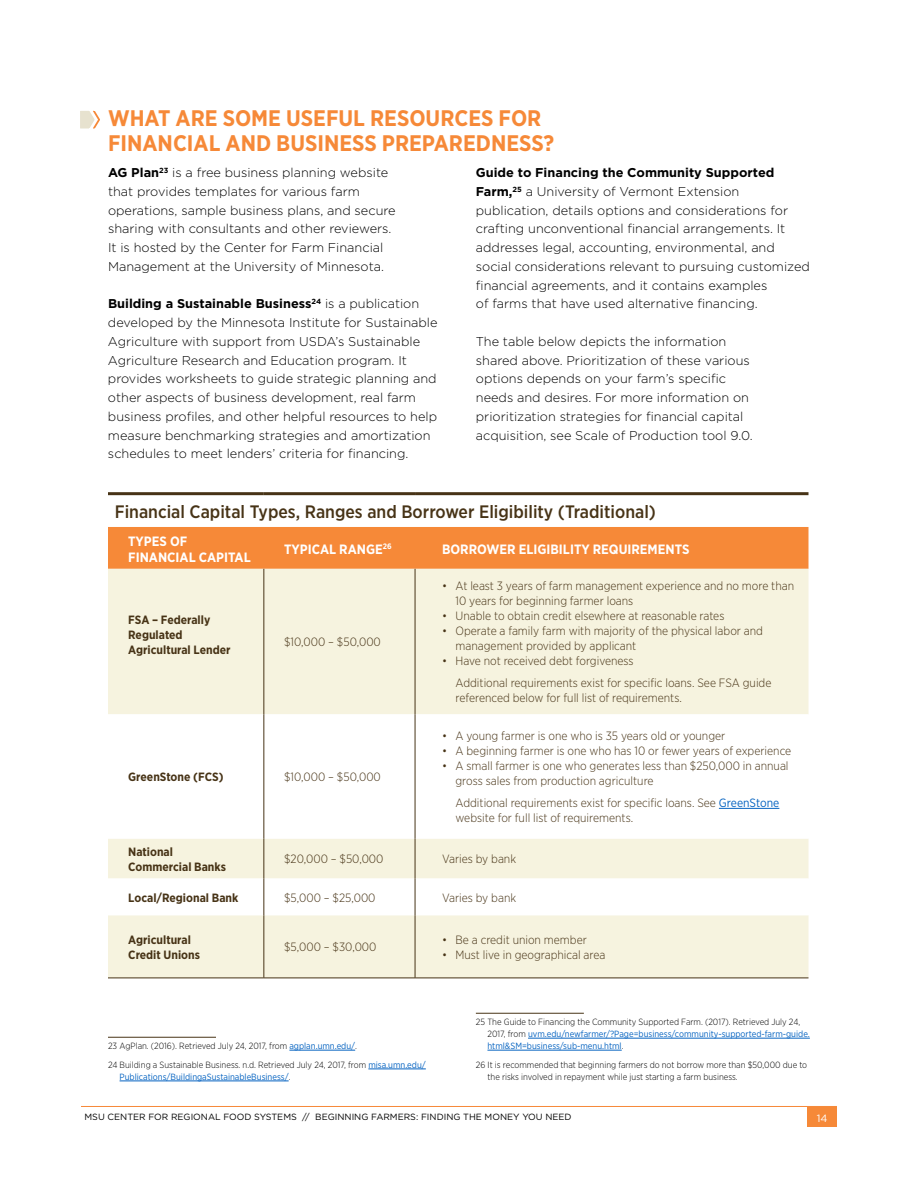
<style>
.page{position:relative;width:918px;height:1188px;background:#fff}
.page>*{position:absolute;margin:0;border:0;box-sizing:border-box;transform-origin:0 0}
.t1{font:700 22.5px/25.5px "Gotham Narrow";color:#f68938}
.t2{font:500 18px "Gotham Narrow";color:#473316}
.t3{font:700 13.5px/16.2px "Gotham Narrow";color:#fff}
.t4{font:300 12.75px/18.8px "Gotham";color:#000}
.t5{font:300 12px/15px "Gotham Narrow";color:#473316}
.t6{font:700 12px/15px "Gotham Narrow";color:#473316}
.t7{font:10.5px "Gotham";color:#fff}
.t8{font:300 9px/18.8px "Gotham Narrow";color:#000}
.t9{font:9px/12px "Gotham Narrow";color:#0563c1}
.t10{font:9px "Gotham";color:#000}
.s1{font-weight:700}
.s2{font-weight:400;color:#0563c1}
.s3{font-weight:300;color:#000}
</style>
<div class="page">
<hr style="left:108px;top:1037px;width:108px;height:1px;background:#473316">
<hr style="left:289px;top:1050px;width:66px;height:1px;background:#0563c1">
<hr style="left:368px;top:1069px;width:58px;height:1px;background:#0563c1">
<hr style="left:120px;top:1081px;width:169px;height:1px;background:#0563c1">
<hr style="left:476px;top:1013px;width:108px;height:1px;background:#473316">
<hr style="left:528px;top:1038px;width:282px;height:1px;background:#0563c1">
<hr style="left:487px;top:1050px;width:135px;height:1px;background:#0563c1">
<svg style="left:80px;top:110px;width:20px;height:19px"></svg>
<div style="left:108px;top:527px;width:700px;height:42px;background:#f68938"></div>
<div style="left:108px;top:569px;width:700px;height:409px;background:#f6f3df"></div>
<svg style="left:108px;top:714px;width:700px;height:201px"></svg>
<hr style="left:108px;top:492px;width:156px;height:3px;background:#473316">
<hr style="left:264px;top:492px;width:151px;height:3px;background:#473316">
<hr style="left:415px;top:492px;width:393px;height:3px;background:#473316">
<hr style="left:264px;top:569px;width:1px;height:145px;background:#473316">
<hr style="left:415px;top:569px;width:1px;height:145px;background:#473316">
<hr style="left:264px;top:714px;width:1px;height:125px;background:#473316">
<hr style="left:415px;top:714px;width:1px;height:125px;background:#473316">
<hr style="left:264px;top:839px;width:1px;height:40px;background:#473316">
<hr style="left:415px;top:839px;width:1px;height:40px;background:#473316">
<hr style="left:264px;top:879px;width:1px;height:36px;background:#473316">
<hr style="left:415px;top:879px;width:1px;height:36px;background:#473316">
<hr style="left:264px;top:915px;width:1px;height:63px;background:#473316">
<hr style="left:415px;top:915px;width:1px;height:63px;background:#473316">
<hr style="left:108px;top:978px;width:156px;height:1px;background:#473316">
<hr style="left:264px;top:978px;width:151px;height:1px;background:#473316">
<hr style="left:415px;top:978px;width:393px;height:1px;background:#473316">
<hr style="left:719px;top:808px;width:60px;height:1px;background:#0563c1">
<hr style="left:81px;top:1106px;width:756px;height:1px;background:#f68938">
<div style="left:807px;top:1107px;width:30px;height:20px;background:#f68938"></div>
<h1 class="t1" style="left:108px;top:105px;width:448px">WHAT ARE SOME USEFUL RESOURCES FOR<br>FINANCIAL AND BUSINESS PREPAREDNESS?</h1>
<p class="t4" style="left:108px;top:163px;width:289px"><span class="s1">AG Plan</span><sup>23</sup> is a free business planning website that provides templates for various farm operations, sample business plans, and secure sharing with consultants and other reviewers.<br>It is hosted by the Center for Farm Financial Management at the University of Minnesota.</p>
<p class="t4" style="left:108px;top:294px;width:331px"><span class="s1">Building a Sustainable Business</span><sup>24</sup> is a publication developed by the Minnesota Institute for Sustainable Agriculture with support from USDA’s Sustainable Agriculture Research and Education program. It provides worksheets to guide strategic planning and other aspects of business development, real farm business profiles, and other helpful resources to help measure benchmarking strategies and amortization schedules to meet lenders’ criteria for financing.</p>
<p class="t4" style="left:476px;top:163px;width:336px"><span class="s1">Guide to Financing the Community Supported Farm,</span><sup>25</sup> a University of Vermont Extension publication, details options and considerations for crafting unconventional financial arrangements. It addresses legal, accounting, environmental, and social considerations relevant to pursuing customized financial agreements, and it contains examples<br>of farms that have used alternative financing.</p>
<p class="t4" style="left:476px;top:332px;width:278px">The table below depicts the information shared above. Prioritization of these various options depends on your farm’s specific needs and desires. For more information on prioritization strategies for financial capital acquisition, see Scale of Production tool 9.0.</p>
<h2 class="t2" style="left:115px;top:500px;width:543px">Financial Capital Types, Ranges and Borrower Eligibility (Traditional)</h2>
<p class="t3" style="left:128px;top:533px;width:124px">TYPES OF<br>FINANCIAL CAPITAL</p>
<p class="t3" style="left:284px;top:541px;width:109px">TYPICAL RANGE<sup>26</sup></p>
<p class="t3" style="left:442px;top:541px;width:249px">BORROWER ELIGIBILITY REQUIREMENTS</p>
<p class="t6" style="left:128px;top:612px;width:104px">FSA – Federally<br>Regulated<br>Agricultural Lender</p>
<p class="t5" style="left:284px;top:634px;width:98px">$10,000 – $50,000</p>
<p class="t6" style="left:128px;top:769px;width:97px">GreenStone (FCS)</p>
<p class="t5" style="left:284px;top:769px;width:98px">$10,000 – $50,000</p>
<p class="t5" style="left:456px;top:578px;width:340px;text-indent:-14px">• At least 3 years of farm management experience and no more than<br>10 years for beginning farmer loans</p>
<p class="t5" style="left:442px;top:608px;width:284px">• Unable to obtain credit elsewhere at reasonable rates</p>
<p class="t5" style="left:456px;top:623px;width:309px;text-indent:-14px">• Operate a family farm with majority of the physical labor and management provided by applicant</p>
<p class="t5" style="left:456px;top:650px;width:317px;line-height:21.8px;text-indent:-14px">• Have not received debt forgiveness<br>Additional requirements exist for specific loans. See FSA guide</p>
<p class="t5" style="left:456px;top:690px;width:228px">referenced below for full list of requirements.</p>
<p class="t5" style="left:442px;top:728px;width:285px">• A young farmer is one who is 35 years old or younger</p>
<p class="t5" style="left:442px;top:743px;width:351px">• A beginning farmer is one who has 10 or fewer years of experience</p>
<p class="t5" style="left:456px;top:758px;width:335px;text-indent:-14px">• A small farmer is one who generates less than $250,000 in annual gross sales from production agriculture</p>
<p class="t5" style="left:456px;top:795px;width:325px">Additional requirements exist for specific loans. See <span class="s2">GreenStone </span>website for full list of requirements.</p>
<p class="t6" style="left:128px;top:844px;width:99px">National<br>Commercial Banks</p>
<p class="t5" style="left:284px;top:851px;width:101px">$20,000 – $50,000</p>
<p class="t5" style="left:442px;top:851px;width:76px">Varies by bank</p>
<p class="t6" style="left:128px;top:890px;width:112px">Local/Regional Bank</p>
<p class="t5" style="left:284px;top:890px;width:93px">$5,000 – $25,000</p>
<p class="t5" style="left:442px;top:890px;width:76px">Varies by bank</p>
<p class="t6" style="left:128px;top:932px;width:73px">Agricultural<br>Credit Unions</p>
<p class="t5" style="left:284px;top:939px;width:94px">$5,000 – $30,000</p>
<p class="t5" style="left:442px;top:932px;width:146px">• Be a credit union member</p>
<p class="t5" style="left:442px;top:947px;width:165px">• Must live in geographical area</p>
<p class="t8" style="left:108px;top:1036px;width:319px">23 AgPlan. (2016). Retrieved July 24, 2017, from <span class="s2">agplan.umn.edu/</span>.<br>24 Building a Sustainable Business. n.d. Retrieved July 24, 2017, from <span class="s2">misa.umn.edu/</span></p>
<p class="t9" style="left:120px;top:1071px;width:172px">Publications/BuildingaSustainableBusiness/<span class="s3">.</span></p>
<p class="t9" style="left:487px;top:1016px;width:324px;text-indent:-12px"><span class="s3">25 The Guide to Financing the Community Supported Farm. (2017). Retrieved July 24,<br>2017, from</span> uvm.edu/newfarmer/?Page=business/community-supported-farm-guide. html&amp;SM=business/sub-menu.html<span class="s3">.</span></p>
<p class="t8" style="left:487px;top:1059px;width:321px;line-height:12px;text-indent:-12px">26 It is recommended that beginning farmers do not borrow more than $50,000 due to the risks involved in repayment while just starting a farm business.</p>
<p class="t10" style="left:85px;top:1111px;width:489px">MSU CENTER FOR REGIONAL FOOD SYSTEMS // BEGINNING FARMERS: FINDING THE MONEY YOU NEED</p>
<p class="t7" style="left:817px;top:1111px;width:12px">14</p>
</div>
